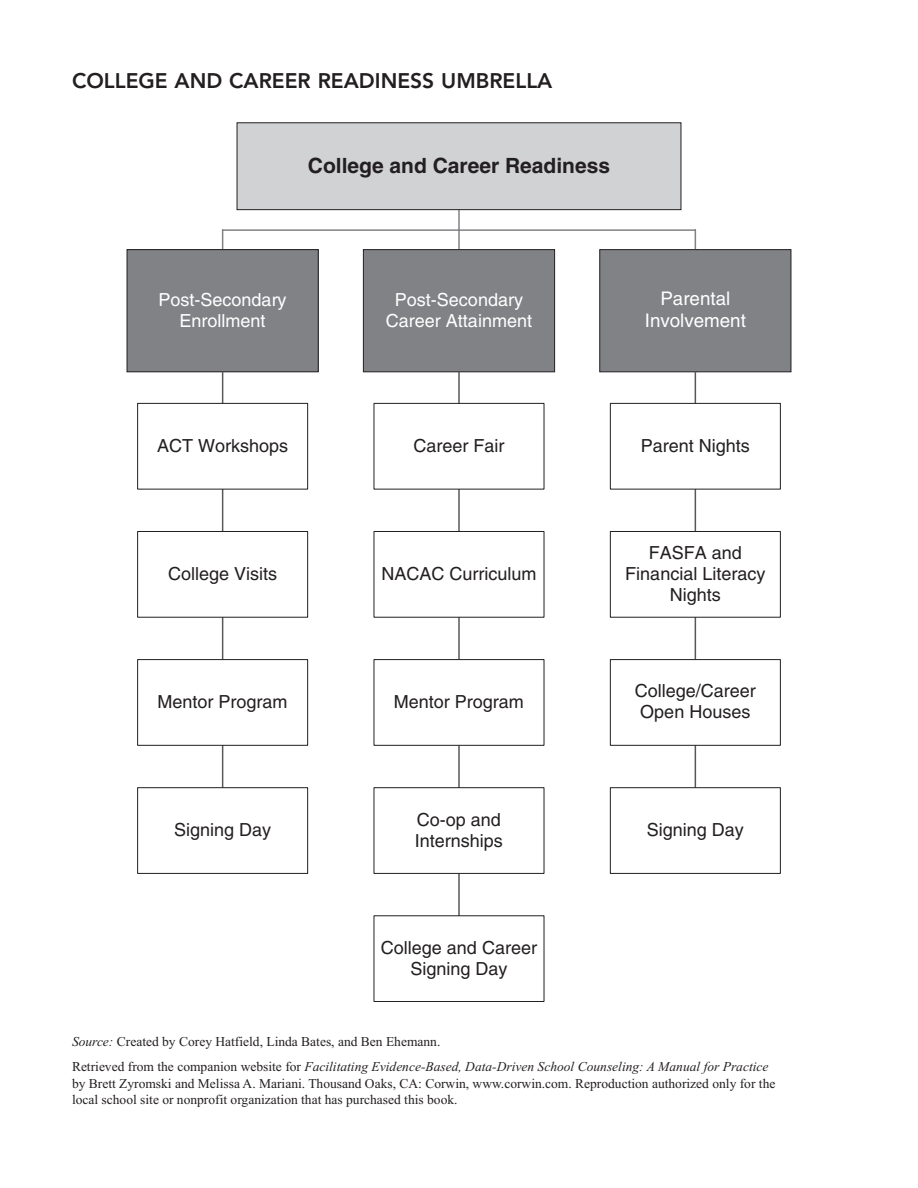
<style>
.page{position:relative;width:918px;height:1188px;background:#fff}
.page>*{position:absolute;margin:0;border:0;box-sizing:border-box;transform-origin:0 0}
.t1{font:800 21px "Avenir LT Std";color:#231f20}
.t2{font:700 21px "Helvetica LT Std";color:#231f20}
.t3{font:18.75px/21.9px "Helvetica LT Std";color:#fff;text-align:center}
.t4{font:18px/21px "Helvetica LT Std";color:#231f20;text-align:center}
.t5{font:18px/21px "Helvetica LT Std";color:#fff;text-align:center}
.SN{font:13.5px/16.5px "Times New Roman";color:#231f20}
.s1{font-style:italic}
</style>
<div class="page">
<hr style="left:223px;top:229px;width:472px;height:2px;background:#808285">
<hr style="left:458px;top:210px;width:2px;height:20px;background:#808285">
<svg style="left:222px;top:230px;width:1px;height:19px"></svg>
<svg style="left:458px;top:231px;width:2px;height:18px"></svg>
<svg style="left:695px;top:230px;width:1px;height:19px"></svg>
<div style="left:237px;top:123px;width:444px;height:87px;background:#d1d2d4"></div>
<div style="left:237px;top:122px;width:444px;height:88px;border:1px solid #231f20"></div>
<div style="left:127px;top:250px;width:191px;height:122px;background:#808285"></div>
<div style="left:127px;top:249px;width:192px;height:123px;border:1px solid #231f20"></div>
<div style="left:363px;top:249px;width:192px;height:123px;background:#808285;border:1px solid #231f20"></div>
<div style="left:600px;top:250px;width:191px;height:122px;background:#808285"></div>
<div style="left:599px;top:249px;width:192px;height:123px;border:1px solid #231f20"></div>
<hr style="left:222px;top:372px;width:1px;height:423px;background:#57585a">
<div style="left:137px;top:403px;width:171px;height:86px;background:#fff;border:1px solid #231f20"></div>
<div style="left:137px;top:531px;width:171px;height:87px;background:#fff;border:1px solid #231f20"></div>
<div style="left:137px;top:659px;width:171px;height:87px;background:#fff;border:1px solid #231f20"></div>
<div style="left:137px;top:787px;width:171px;height:87px;background:#fff;border:1px solid #231f20"></div>
<hr style="left:458px;top:372px;width:2px;height:546px;background:#57585a">
<div style="left:374px;top:403px;width:170px;height:86px;background:#fff;border:1px solid #231f20"></div>
<div style="left:374px;top:531px;width:170px;height:87px;background:#fff;border:1px solid #231f20"></div>
<div style="left:374px;top:659px;width:170px;height:87px;background:#fff;border:1px solid #231f20"></div>
<div style="left:374px;top:787px;width:170px;height:87px;background:#fff;border:1px solid #231f20"></div>
<div style="left:374px;top:915px;width:170px;height:87px;border:1px solid #231f20"></div>
<hr style="left:695px;top:372px;width:1px;height:423px;background:#57585a">
<div style="left:610px;top:403px;width:171px;height:86px;background:#fff;border:1px solid #231f20"></div>
<div style="left:610px;top:531px;width:171px;height:87px;background:#fff;border:1px solid #231f20"></div>
<div style="left:610px;top:659px;width:171px;height:87px;background:#fff;border:1px solid #231f20"></div>
<div style="left:610px;top:787px;width:171px;height:87px;background:#fff;border:1px solid #231f20"></div>
<h1 class="t1" style="left:72px;top:68px;width:482px">COLLEGE AND CAREER READINESS UMBRELLA</h1>
<p class="t2" style="left:308px;top:152px;width:304px">College and Career Readiness</p>
<p class="t5" style="left:159px;top:289px;width:130px">Post-Secondary<br>Enrollment</p>
<p class="t5" style="left:386px;top:289px;width:148px">Post-Secondary<br>Career Attainment</p>
<p class="t3" style="left:645px;top:288px;width:103px">Parental<br>Involvement</p>
<p class="t4" style="left:157px;top:435px;width:133px">ACT Workshops</p>
<p class="t4" style="left:413px;top:435px;width:93px">Career Fair</p>
<p class="t4" style="left:641px;top:435px;width:111px">Parent Nights</p>
<p class="t4" style="left:168px;top:563px;width:111px">College Visits</p>
<p class="t4" style="left:381px;top:563px;width:156px">NACAC Curriculum</p>
<p class="t4" style="left:625px;top:542px;width:142px">FASFA and<br>Financial Literacy<br>Nights</p>
<p class="t4" style="left:158px;top:691px;width:132px">Mentor Program</p>
<p class="t4" style="left:394px;top:691px;width:132px">Mentor Program</p>
<p class="t4" style="left:635px;top:681px;width:123px">College/Career<br>Open Houses</p>
<p class="t4" style="left:174px;top:819px;width:99px">Signing Day</p>
<p class="t4" style="left:415px;top:809px;width:90px;text-align:left">Co-op and<br>Internships</p>
<p class="t4" style="left:647px;top:819px;width:99px">Signing Day</p>
<p class="t4" style="left:381px;top:937px;width:158px">College and Career<br>Signing Day</p>
<p class="SN" style="left:72px;top:1033px;width:370px"><span class="s1">Source:</span> Created by Corey Hatfield, Linda Bates, and Ben Ehemann.</p>
<p class="SN" style="left:72px;top:1059px;width:705px">Retrieved from the companion website for <span class="s1">Facilitating Evidence-Based, Data-Driven School Counseling: A Manual for Practice </span>by Brett Zyromski and Melissa A. Mariani. Thousand Oaks, CA: Corwin, www.corwin.com. Reproduction authorized only for the local school site or nonprofit organization that has purchased this book.</p>
</div>
